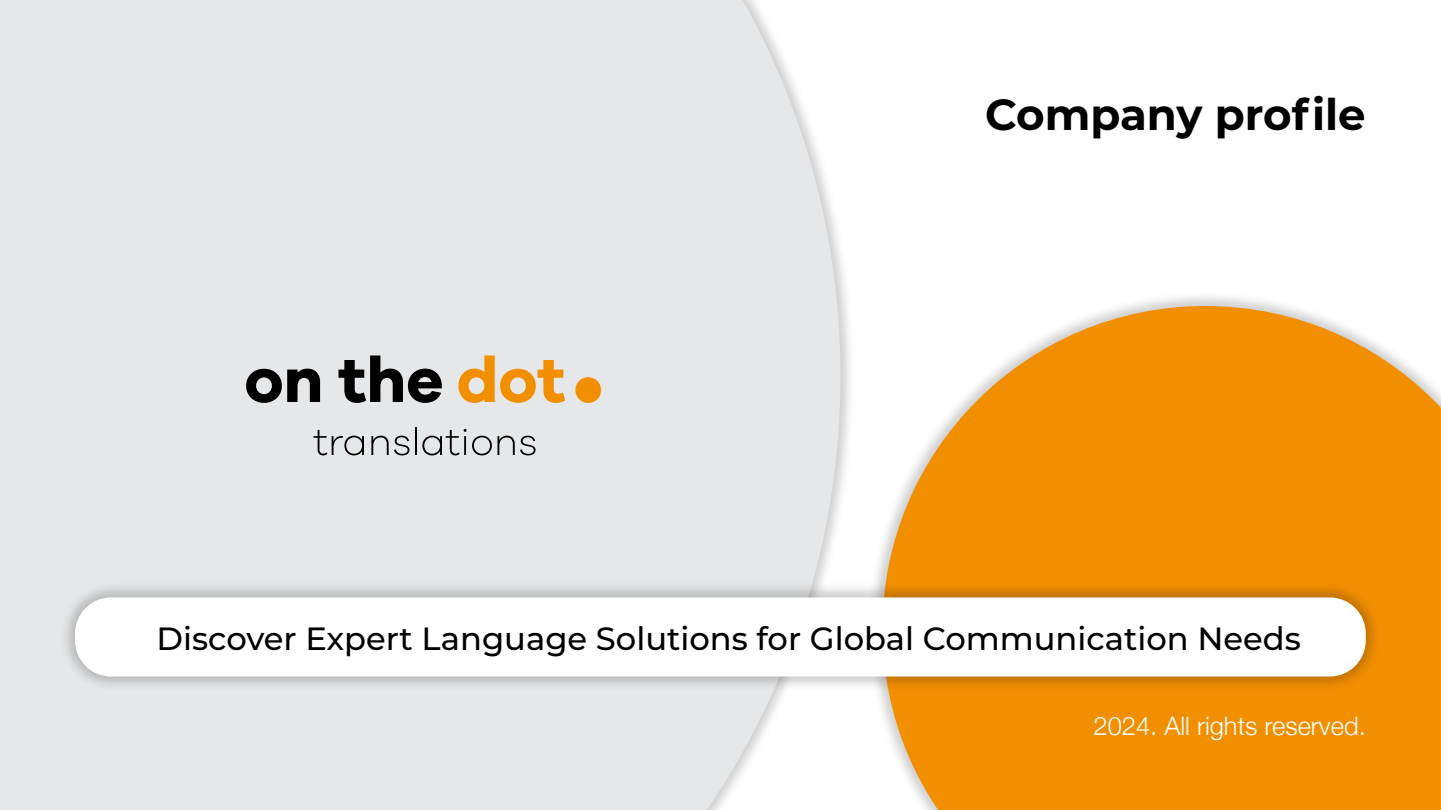
<style>
.page{position:relative;width:1441px;height:810px;background:#fff}
.page>*{position:absolute;margin:0;border:0;box-sizing:border-box;transform-origin:0 0}
.t1{font:700 43.5px "Montserrat";color:#000}
.t2{font:500 32.17px "Montserrat";color:#000}
.t3{font:300 25.5px "Helvetica Neue";color:#fff}
</style>
<div class="page">
<div style="left:0;top:0;width:840px;height:810px;background:#e6e7e8"></div>
<div style="left:866px;top:290px;width:574px;height:520px;background:#000;opacity:.2"></div>
<svg style="left:882px;top:306px;width:558px;height:504px;background:#f29e23"></svg>
<svg style="left:246px;top:369px;width:74px;height:34px;background:#5a5b5b"></svg>
<svg style="left:338px;top:356px;width:104px;height:47px;background:#787979"></svg>
<svg style="left:458px;top:356px;width:36px;height:47px;background:#ecb360"></svg>
<svg style="left:500px;top:360px;width:65px;height:43px;background:#ebba73"></svg>
<div style="left:575px;top:377px;width:26px;height:26px;background:#f28f00;border-radius:50%"></div>
<svg style="left:313px;top:430px;width:51px;height:25px"></svg>
<svg style="left:371px;top:436px;width:17px;height:19px"></svg>
<svg style="left:394px;top:436px;width:15px;height:19px"></svg>
<hr style="left:415px;top:427px;width:2px;height:28px;background:#000">
<svg style="left:422px;top:429px;width:44px;height:26px"></svg>
<svg style="left:472px;top:436px;width:42px;height:19px"></svg>
<svg style="left:520px;top:436px;width:15px;height:19px"></svg>
<div style="left:59px;top:582px;width:1322px;height:110px;background:#000;opacity:.2"></div>
<div style="left:75px;top:597px;width:1290px;height:80px;background:#fff;border-radius:36px"></div>
<p class="t1" style="left:985px;top:83px;width:382px">Company profile</p>
<p class="t2" style="left:157px;top:617px;width:1145px">Discover Expert Language Solutions for Global Communication Needs</p>
<p class="t3" style="left:1093px;top:705px;width:274px">2024. All rights reserved.</p>
</div>
